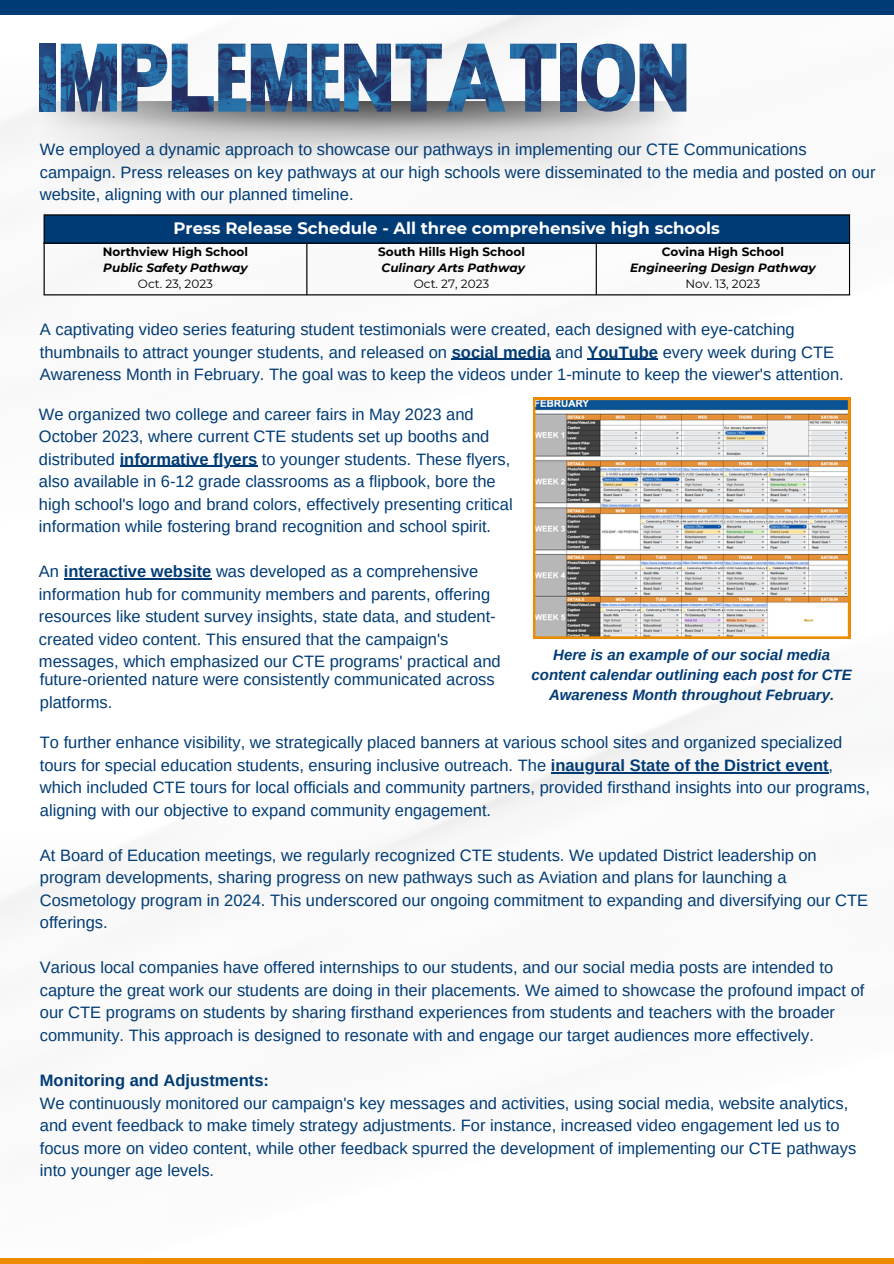
<style>
.page{position:relative;width:894px;height:1264px;background:#fff}
.page>*{position:absolute;margin:0;border:0;box-sizing:border-box;transform-origin:0 0}
.t1{font:16.5px/22.5px "Arimo";color:#003b75}
.t2{font:700 16.5px "Montserrat";color:#fff}
.t3{font:700 16.5px "Arimo";color:#003b75}
.t4{font:italic 700 15px/20.2px "Arimo";color:#003b75;text-align:center}
.t5{font:italic 700 12px "Montserrat";color:#000}
.t6{font:700 12px "Montserrat";color:#000}
.t7{font:12px "Montserrat";color:#000}
.s1{font-weight:700}
</style>
<div class="page">
<img style="left:0;top:14px;width:893px;height:905px">
<div style="left:0;top:0;width:893px;height:14px;background:#003b75"></div>
<div style="left:0;top:1257px;width:893px;height:6px;background:#ed8c00"></div>
<img style="left:40px;top:102px;width:646px;height:104px">
<img style="left:560px;top:44px;width:16px;height:67px">
<img style="left:251px;top:44px;width:56px;height:67px">
<img style="left:121px;top:44px;width:46px;height:68px">
<img style="left:172px;top:44px;width:42px;height:68px">
<img style="left:218px;top:44px;width:28px;height:68px">
<img style="left:61px;top:44px;width:56px;height:67px">
<img style="left:311px;top:44px;width:28px;height:68px">
<img style="left:344px;top:44px;width:47px;height:68px">
<img style="left:395px;top:44px;width:47px;height:67px">
<img style="left:446px;top:44px;width:59px;height:68px">
<img style="left:510px;top:44px;width:46px;height:68px">
<img style="left:40px;top:44px;width:16px;height:68px">
<img style="left:581px;top:44px;width:54px;height:68px">
<img style="left:639px;top:44px;width:47px;height:68px">
<div style="left:44px;top:215px;width:805px;height:28px;background:#003b75"></div>
<hr style="left:44px;top:215px;width:1px;height:79px;background:#000">
<hr style="left:306px;top:244px;width:1px;height:50px;background:#000">
<hr style="left:595px;top:244px;width:1px;height:50px;background:#000">
<hr style="left:848px;top:215px;width:1px;height:79px;background:#000">
<hr style="left:44px;top:214px;width:805px;height:1px;background:#000">
<hr style="left:44px;top:242px;width:805px;height:2px;background:#000">
<hr style="left:44px;top:294px;width:805px;height:1px;background:#000">
<hr style="left:451px;top:359px;width:99px;height:1px;background:#003b75">
<hr style="left:587px;top:359px;width:71px;height:1px;background:#003b75">
<hr style="left:550px;top:772px;width:278px;height:1px;background:#003b75">
<svg style="left:533px;top:398px;width:316px;height:240px"></svg>
<hr style="left:120px;top:466px;width:88px;height:1px;background:#003b75">
<hr style="left:213px;top:466px;width:44px;height:1px;background:#003b75">
<hr style="left:64px;top:578px;width:82px;height:1px;background:#003b75">
<hr style="left:151px;top:578px;width:60px;height:1px;background:#003b75">
<p class="t1" style="left:40px;top:138px;width:836px">We employed a dynamic approach to showcase our pathways in implementing our CTE Communications campaign. Press releases on key pathways at our high schools were disseminated to the media and posted on our website, aligning with our planned timeline.</p>
<p class="t2" style="left:173px;top:217px;width:547px">Press Release Schedule - All three comprehensive high schools</p>
<p class="t6" style="left:103px;top:244px;width:147px">Northview High School</p>
<p class="t5" style="left:103px;top:260px;width:146px">Public Safety Pathway</p>
<p class="t7" style="left:138px;top:276px;width:77px">Oct. 23, 2023</p>
<p class="t6" style="left:378px;top:244px;width:148px">South Hills High School</p>
<p class="t5" style="left:381px;top:260px;width:145px">Culinary Arts Pathway</p>
<p class="t7" style="left:414px;top:276px;width:77px">Oct. 27, 2023</p>
<p class="t6" style="left:661px;top:244px;width:124px">Covina High School</p>
<p class="t5" style="left:630px;top:260px;width:187px">Engineering Design Pathway</p>
<p class="t7" style="left:685px;top:276px;width:76px">Nov. 13, 2023</p>
<p class="t1" style="left:40px;top:318px;width:805px">A captivating video series featuring student testimonials were created, each designed with eye-catching thumbnails to attract younger students, and released on <span class="s1">social media</span> and <span class="s1">YouTube</span> every week during CTE<br>Awareness Month in February. The goal was to keep the videos under 1-minute to keep the viewer's attention.</p>
<p class="t1" style="left:39px;top:403px;width:475px">We organized two college and career fairs in May 2023 and October 2023, where current CTE students set up booths and distributed <span class="s1">informative flyers</span> to younger students. These flyers, also available in 6-12 grade classrooms as a flipbook, bore the high school's logo and brand colors, effectively presenting critical information while fostering brand recognition and school spirit.</p>
<p class="t1" style="left:39px;top:560px;width:463px">An <span class="s1">interactive website</span> was developed as a comprehensive information hub for community members and parents, offering resources like student survey insights, state data, and student&shy;created video content. This ensured that the campaign's messages, which emphasized our CTE programs' practical and</p>
<p class="t4" style="left:531px;top:644px;width:321px">Here is an example of our social media content calendar outlining each post for CTE<br>Awareness Month throughout February.</p>
<p class="t1" style="left:40px;top:668px;width:456px">future-oriented nature were consistently communicated across platforms.</p>
<p class="t1" style="left:40px;top:731px;width:831px">To further enhance visibility, we strategically placed banners at various school sites and organized specialized tours for special education students, ensuring inclusive outreach. The <span class="s1">inaugural State of the District event</span>, which included CTE tours for local officials and community partners, provided firsthand insights into our programs, aligning with our objective to expand community engagement.</p>
<p class="t1" style="left:40px;top:844px;width:829px">At Board of Education meetings, we regularly recognized CTE students. We updated District leadership on program developments, sharing progress on new pathways such as Aviation and plans for launching a Cosmetology program in 2024. This underscored our ongoing commitment to expanding and diversifying our CTE offerings.</p>
<p class="t1" style="left:40px;top:956px;width:825px">Various local companies have offered internships to our students, and our social media posts are intended to capture the great work our students are doing in their placements. We aimed to showcase the profound impact of our CTE programs on students by sharing firsthand experiences from students and teachers with the broader community. This approach is designed to resonate with and engage our target audiences more effectively.</p>
<p class="t3" style="left:40px;top:1071px;width:230px">Monitoring and Adjustments:</p>
<p class="t1" style="left:40px;top:1091px;width:817px">We continuously monitored our campaign's key messages and activities, using social media, website analytics, and event feedback to make timely strategy adjustments. For instance, increased video engagement led us to focus more on video content, while other feedback spurred the development of implementing our CTE pathways into younger age levels.</p>
</div>
